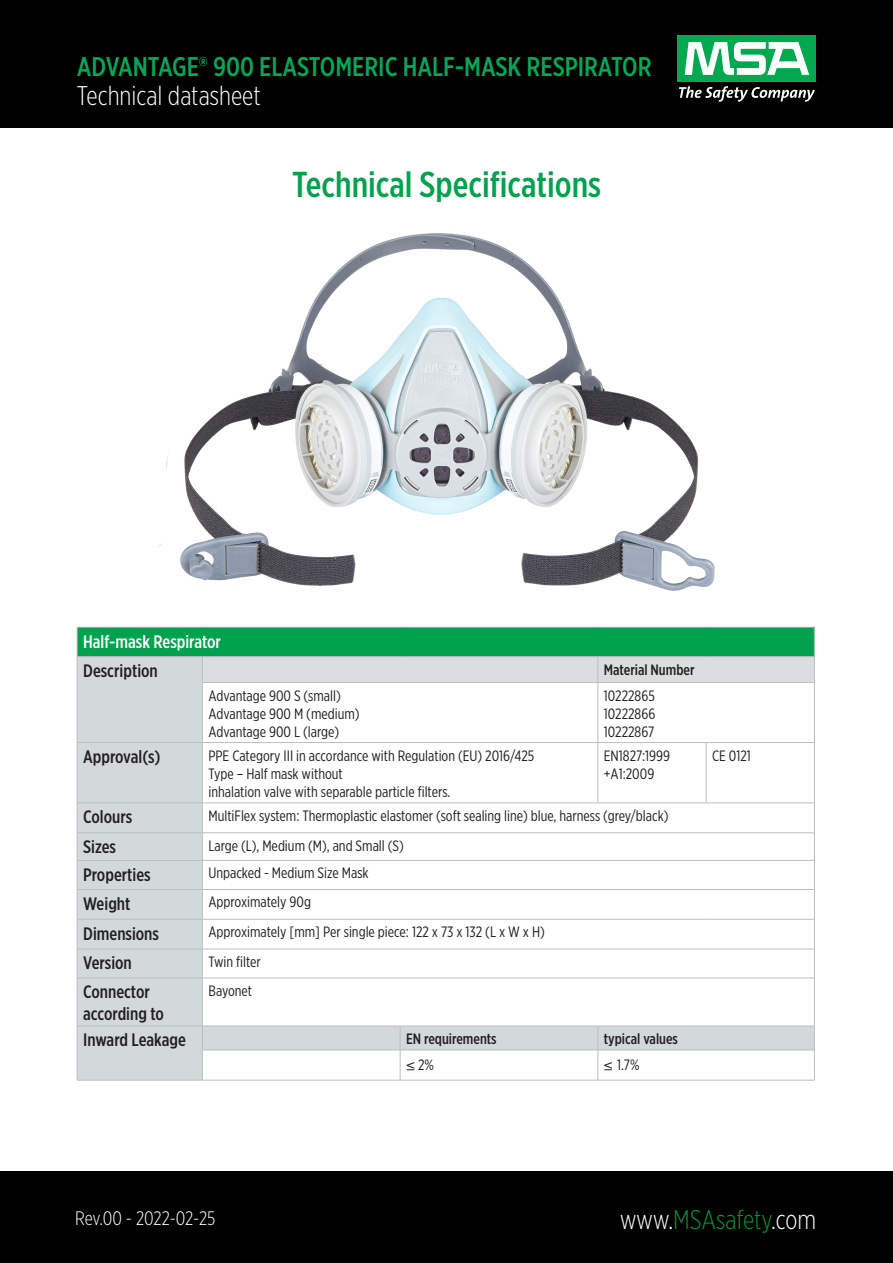
<style>
.page{position:relative;width:893px;height:1263px;background:#fff}
.page>*{position:absolute;margin:0;border:0;box-sizing:border-box;transform-origin:0 0}
.t1{font:500 36px "Gotham X Narrow";color:#00a24d}
.t2{font:500 27px "Gotham X Narrow";color:#00a759}
.t3{font:300 27px "Gotham X Narrow";color:#fff}
.t4{font:300 27px "Gotham X Narrow";letter-spacing:-.005em;color:#009434}
.t5{font:300 19.5px "Gotham X Narrow";letter-spacing:-.005em;color:#fff}
.t6{font:500 18px/21.6px "Gotham X Narrow";color:#231f20}
.t7{font:500 18px "Gotham X Narrow";color:#fff}
.t8{font:15px/18px "Gotham X Narrow";color:#231f20}
.t9{font:500 15px "Gotham X Narrow";color:#231f20}
.s1{font-family:"Helvetica Neue"}
.s2{color:#fff}
</style>
<div class="page">
<div style="left:0;top:0;width:893px;height:128px;background:#000"></div>
<div style="left:0;top:1171px;width:893px;height:92px;background:#000"></div>
<div style="left:677px;top:35px;width:139px;height:47px;background:#00a84f"></div>
<svg style="left:685px;top:42px;width:124px;height:33px"></svg>
<svg style="left:679px;top:86px;width:136px;height:16px"></svg>
<div style="left:77px;top:627px;width:737px;height:30px;background:#00a24d"></div>
<div style="left:78px;top:657px;width:124px;height:423px;background:#d3d8da"></div>
<hr style="left:77px;top:627px;width:125px;height:1px;background:#bcbec0">
<hr style="left:77px;top:656px;width:125px;height:1px;background:#bcbec0">
<svg style="left:77px;top:627px;width:1px;height:55px"></svg>
<hr style="left:77px;top:682px;width:1px;height:60px;background:#bcbec0">
<hr style="left:77px;top:742px;width:125px;height:1px;background:#bcbec0">
<hr style="left:77px;top:743px;width:1px;height:60px;background:#bcbec0">
<hr style="left:77px;top:802px;width:125px;height:1px;background:#bcbec0">
<hr style="left:77px;top:832px;width:125px;height:1px;background:#bcbec0">
<hr style="left:77px;top:860px;width:125px;height:1px;background:#bcbec0">
<hr style="left:77px;top:889px;width:125px;height:1px;background:#bcbec0">
<svg style="left:77px;top:803px;width:1px;height:116px"></svg>
<hr style="left:77px;top:919px;width:125px;height:1px;background:#bcbec0">
<hr style="left:77px;top:919px;width:1px;height:30px;background:#bcbec0">
<hr style="left:77px;top:949px;width:125px;height:1px;background:#bcbec0">
<svg style="left:77px;top:950px;width:1px;height:28px"></svg>
<hr style="left:77px;top:978px;width:125px;height:1px;background:#bcbec0">
<hr style="left:77px;top:978px;width:1px;height:48px;background:#bcbec0">
<hr style="left:77px;top:1026px;width:125px;height:1px;background:#bcbec0">
<svg style="left:77px;top:1027px;width:1px;height:23px"></svg>
<hr style="left:77px;top:1050px;width:1px;height:30px;background:#bcbec0">
<hr style="left:77px;top:1080px;width:125px;height:1px;background:#bcbec0">
<svg style="left:202px;top:627px;width:613px;height:55px"></svg>
<hr style="left:202px;top:682px;width:198px;height:1px;background:#bcbec0">
<hr style="left:202px;top:683px;width:1px;height:59px;background:#bcbec0">
<hr style="left:400px;top:682px;width:198px;height:1px;background:#bcbec0">
<hr style="left:598px;top:682px;width:108px;height:1px;background:#bcbec0">
<hr style="left:598px;top:683px;width:1px;height:59px;background:#bcbec0">
<hr style="left:706px;top:682px;width:109px;height:1px;background:#bcbec0">
<hr style="left:814px;top:683px;width:1px;height:59px;background:#bcbec0">
<hr style="left:202px;top:742px;width:198px;height:1px;background:#bcbec0">
<hr style="left:202px;top:743px;width:1px;height:60px;background:#bcbec0">
<hr style="left:400px;top:742px;width:198px;height:1px;background:#bcbec0">
<hr style="left:598px;top:742px;width:108px;height:1px;background:#bcbec0">
<hr style="left:598px;top:743px;width:1px;height:60px;background:#bcbec0">
<hr style="left:706px;top:742px;width:109px;height:1px;background:#bcbec0">
<hr style="left:706px;top:743px;width:1px;height:60px;background:#bcbec0">
<hr style="left:814px;top:743px;width:1px;height:60px;background:#bcbec0">
<hr style="left:202px;top:802px;width:198px;height:1px;background:#bcbec0">
<hr style="left:400px;top:802px;width:198px;height:1px;background:#bcbec0">
<hr style="left:598px;top:802px;width:108px;height:1px;background:#bcbec0">
<hr style="left:706px;top:802px;width:109px;height:1px;background:#bcbec0">
<hr style="left:202px;top:832px;width:198px;height:1px;background:#bcbec0">
<hr style="left:400px;top:832px;width:198px;height:1px;background:#bcbec0">
<hr style="left:598px;top:832px;width:108px;height:1px;background:#bcbec0">
<hr style="left:706px;top:832px;width:109px;height:1px;background:#bcbec0">
<hr style="left:202px;top:860px;width:198px;height:1px;background:#bcbec0">
<hr style="left:400px;top:860px;width:198px;height:1px;background:#bcbec0">
<hr style="left:598px;top:860px;width:108px;height:1px;background:#bcbec0">
<hr style="left:706px;top:860px;width:109px;height:1px;background:#bcbec0">
<hr style="left:202px;top:889px;width:198px;height:1px;background:#bcbec0">
<svg style="left:202px;top:803px;width:1px;height:116px"></svg>
<hr style="left:400px;top:889px;width:198px;height:1px;background:#bcbec0">
<hr style="left:598px;top:889px;width:108px;height:1px;background:#bcbec0">
<hr style="left:706px;top:889px;width:109px;height:1px;background:#bcbec0">
<svg style="left:814px;top:803px;width:1px;height:116px"></svg>
<hr style="left:202px;top:919px;width:198px;height:1px;background:#bcbec0">
<hr style="left:202px;top:919px;width:1px;height:30px;background:#bcbec0">
<hr style="left:400px;top:919px;width:198px;height:1px;background:#bcbec0">
<hr style="left:598px;top:919px;width:108px;height:1px;background:#bcbec0">
<hr style="left:706px;top:919px;width:109px;height:1px;background:#bcbec0">
<hr style="left:814px;top:919px;width:1px;height:30px;background:#bcbec0">
<hr style="left:202px;top:949px;width:198px;height:1px;background:#bcbec0">
<svg style="left:202px;top:950px;width:1px;height:28px"></svg>
<hr style="left:400px;top:949px;width:198px;height:1px;background:#bcbec0">
<hr style="left:598px;top:949px;width:108px;height:1px;background:#bcbec0">
<hr style="left:706px;top:949px;width:109px;height:1px;background:#bcbec0">
<svg style="left:814px;top:949px;width:1px;height:29px"></svg>
<hr style="left:202px;top:978px;width:198px;height:1px;background:#bcbec0">
<hr style="left:202px;top:978px;width:1px;height:48px;background:#bcbec0">
<hr style="left:400px;top:978px;width:198px;height:1px;background:#bcbec0">
<hr style="left:598px;top:978px;width:108px;height:1px;background:#bcbec0">
<hr style="left:706px;top:978px;width:109px;height:1px;background:#bcbec0">
<hr style="left:814px;top:978px;width:1px;height:48px;background:#bcbec0">
<svg style="left:202px;top:1026px;width:613px;height:24px;background:#d1d6d8"></svg>
<hr style="left:202px;top:1050px;width:198px;height:1px;background:#bcbec0">
<hr style="left:202px;top:1050px;width:1px;height:30px;background:#bcbec0">
<hr style="left:400px;top:1050px;width:198px;height:1px;background:#bcbec0">
<hr style="left:400px;top:1050px;width:1px;height:30px;background:#bcbec0">
<hr style="left:598px;top:1050px;width:108px;height:1px;background:#bcbec0">
<hr style="left:598px;top:1050px;width:1px;height:30px;background:#bcbec0">
<hr style="left:706px;top:1050px;width:109px;height:1px;background:#bcbec0">
<hr style="left:814px;top:1050px;width:1px;height:30px;background:#bcbec0">
<hr style="left:202px;top:1080px;width:198px;height:1px;background:#bcbec0">
<hr style="left:400px;top:1080px;width:198px;height:1px;background:#bcbec0">
<hr style="left:598px;top:1080px;width:108px;height:1px;background:#bcbec0">
<hr style="left:706px;top:1080px;width:109px;height:1px;background:#bcbec0">
<img style="left:156px;top:233px;width:581px;height:399px">
<p class="t2" style="left:77px;top:50px;width:576px">ADVANTAGE® 900 ELASTOMERIC HALF-MASK RESPIRATOR</p>
<p class="t3" style="left:77px;top:79px;width:185px">Technical datasheet</p>
<p class="t1" style="left:292px;top:162px;width:310px">Technical Specifications</p>
<p class="t7" style="left:83px;top:630px;width:139px">Half-mask Respirator</p>
<p class="t6" style="left:83px;top:660px;width:76px">Description</p>
<p class="t9" style="left:604px;top:660px;width:92px">Material Number</p>
<p class="t8" style="left:208px;top:686px;width:134px">Advantage 900 S (small)</p>
<p class="t8" style="left:208px;top:704px;width:153px">Advantage 900 M (medium)</p>
<p class="t8" style="left:208px;top:722px;width:132px">Advantage 900 L (large)</p>
<p class="t8" style="left:604px;top:686px;width:52px">10222865</p>
<p class="t8" style="left:604px;top:704px;width:53px">10222866</p>
<p class="t8" style="left:604px;top:722px;width:52px">10222867</p>
<p class="t6" style="left:83px;top:746px;width:79px">Approval(s)</p>
<p class="t8" style="left:208px;top:746px;width:327px">PPE Category III in accordance with Regulation (EU) 2016/425</p>
<p class="t8" style="left:208px;top:764px;width:244px">Type – Half mask without<br>inhalation valve with separable particle filters.</p>
<p class="t8" style="left:604px;top:746px;width:68px">EN1827:1999 +A1:2009</p>
<p class="t8" style="left:712px;top:746px;width:40px">CE 0121</p>
<p class="t6" style="left:83px;top:806px;width:51px">Colours</p>
<p class="t8" style="left:208px;top:806px;width:462px">MultiFlex system: Thermoplastic elastomer (soft sealing line) blue, harness (grey/black)</p>
<p class="t6" style="left:83px;top:836px;width:34px">Sizes</p>
<p class="t8" style="left:208px;top:836px;width:197px">Large (L), Medium (M), and Small (S)</p>
<p class="t6" style="left:83px;top:863px;width:69px">Properties</p>
<p class="t8" style="left:208px;top:864px;width:162px">Unpacked - Medium Size Mask</p>
<p class="t6" style="left:83px;top:892px;width:49px">Weight</p>
<p class="t8" style="left:208px;top:893px;width:104px">Approximately 90g</p>
<p class="t6" style="left:83px;top:922px;width:77px">Dimensions</p>
<p class="t8" style="left:208px;top:923px;width:338px">Approximately [mm] Per single piece: 122 x 73 x 132 (L x W x H)</p>
<p class="t6" style="left:83px;top:952px;width:50px">Version</p>
<p class="t8" style="left:208px;top:952px;width:54px">Twin filter</p>
<p class="t6" style="left:83px;top:981px;width:82px">Connector according to</p>
<p class="t8" style="left:208px;top:981px;width:45px">Bayonet</p>
<p class="t6" style="left:83px;top:1029px;width:104px">Inward Leakage</p>
<p class="t9" style="left:406px;top:1029px;width:92px">EN requirements</p>
<p class="t9" style="left:604px;top:1029px;width:76px">typical values</p>
<p class="t8" style="left:406px;top:1056px;width:29px"><span class="s1">≤</span> 2%</p>
<p class="t8" style="left:604px;top:1056px;width:37px"><span class="s1">≤</span> 1.7%</p>
<p class="t5" style="left:75px;top:1206px;width:142px">Rev.00 - 2022-02-25</p>
<p class="t4" style="left:620px;top:1203px;width:198px"><span class="s2">www.</span>MSAsafety<span class="s2">.com</span></p>
</div>
